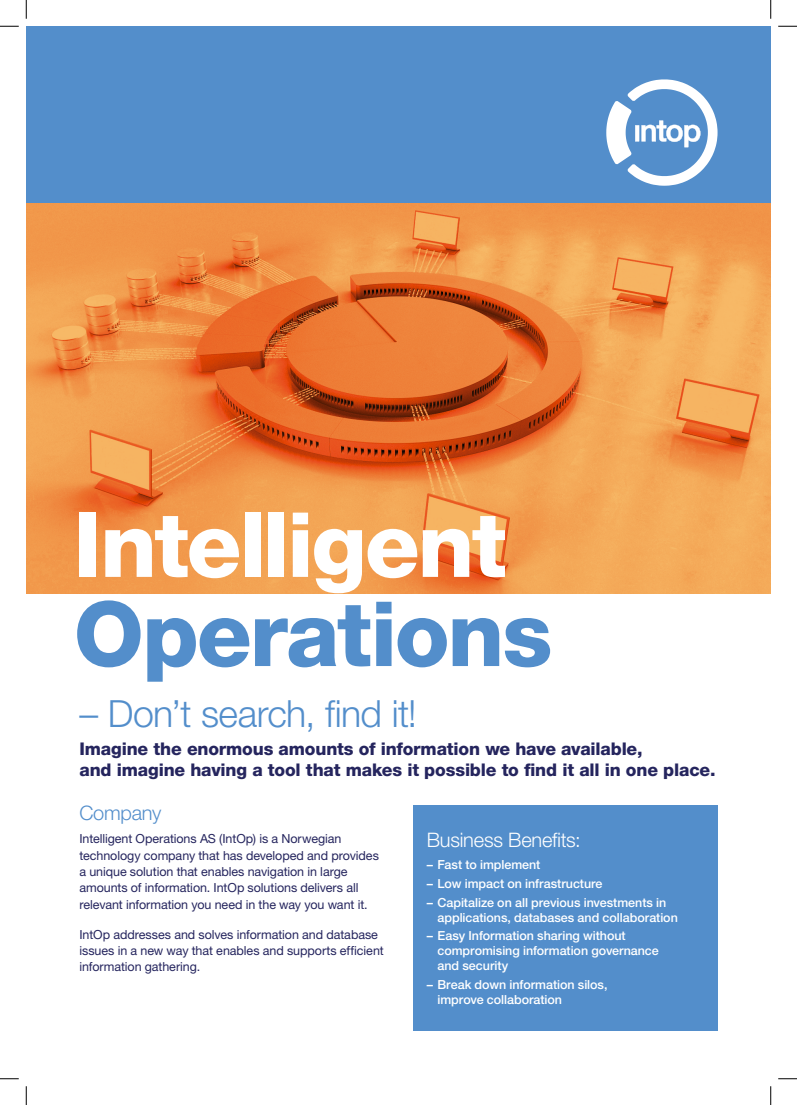
<style>
.page{position:relative;width:797px;height:1105px;background:#fff}
.page>*{position:absolute;margin:0;border:0;box-sizing:border-box;transform-origin:0 0}
.t1{font:800 90px "Helvetica Neue LT Std";letter-spacing:-.03em;color:#fff}
.t2{font:800 90px "Helvetica Neue LT Std";letter-spacing:-.025em;color:#538ecb}
.t3{font:300 37.5px "Helvetica Neue LT Std";letter-spacing:-.015em;color:#538ecb}
.t4{font:300 20px "Helvetica Neue LT Std";letter-spacing:-.01em;color:#fff}
.t5{font:300 20px "Helvetica Neue LT Std";letter-spacing:-.015em;color:#538ecb}
.t6{font:800 17.5px/21px "Helvetica Neue LT Std";letter-spacing:-.01em;color:#25255e}
.t7{font:12.5px/16.2px "Helvetica Neue LT Std";letter-spacing:-.005em;color:#25255e}
.t8{font:500 12.5px/15px "Helvetica Neue LT Std";letter-spacing:-.005em;color:#fff}
</style>
<div class="page">
<div style="left:26px;top:26px;width:744px;height:425px;background:#538ecb"></div>
<svg style="left:606px;top:79px;width:111px;height:107px"></svg>
<img style="left:26px;top:203px;width:744px;height:390px">
<div style="left:412px;top:806px;width:305px;height:225px;background:#538ecb"></div>
<svg style="left:0;top:25px;width:19px;height:2px"></svg>
<svg style="left:778px;top:25px;width:19px;height:2px"></svg>
<svg style="left:0;top:1078px;width:19px;height:1px"></svg>
<svg style="left:778px;top:1078px;width:19px;height:1px"></svg>
<svg style="left:25px;top:0;width:2px;height:19px"></svg>
<svg style="left:25px;top:1086px;width:2px;height:19px"></svg>
<svg style="left:770px;top:0;width:1px;height:19px"></svg>
<svg style="left:770px;top:1086px;width:1px;height:19px"></svg>
<p class="t1" style="left:74px;top:491px;width:434px">Intelligent</p>
<p class="t2" style="left:74px;top:580px;width:480px">Operations</p>
<p class="t3" style="left:79px;top:691px;width:339px">– Don’t search, find it!</p>
<p class="t6" style="left:79px;top:738px;width:637px">Imagine the enormous amounts of information we have available,<br>and imagine having a tool that makes it possible to find it all in one place.</p>
<p class="t5" style="left:79px;top:801px;width:83px">Company</p>
<p class="t7" style="left:79px;top:831px;width:301px">Intelligent Operations AS (IntOp) is a Norwegian technology company that has developed and provides a unique solution that enables navigation in large amounts of information. IntOp solutions delivers all relevant information you need in the way you want it.</p>
<p class="t7" style="left:79px;top:926px;width:306px">IntOp addresses and solves information and database issues in a new way that enables and supports efficient information gathering.</p>
<p class="t4" style="left:427px;top:828px;width:155px">Business Benefits:</p>
<p class="t8" style="left:427px;top:857px;width:115px">– Fast to implement</p>
<p class="t8" style="left:427px;top:876px;width:177px">– Low impact on infrastructure</p>
<p class="t8" style="left:437px;top:894px;width:242px;text-indent:-11px">– Capitalize on all previous investments in applications, databases and collaboration</p>
<p class="t8" style="left:437px;top:928px;width:223px;text-indent:-11px">– Easy Information sharing without compromising information governance and security</p>
<p class="t8" style="left:437px;top:976px;width:171px;text-indent:-11px">– Break down information silos, improve collaboration</p>
</div>
